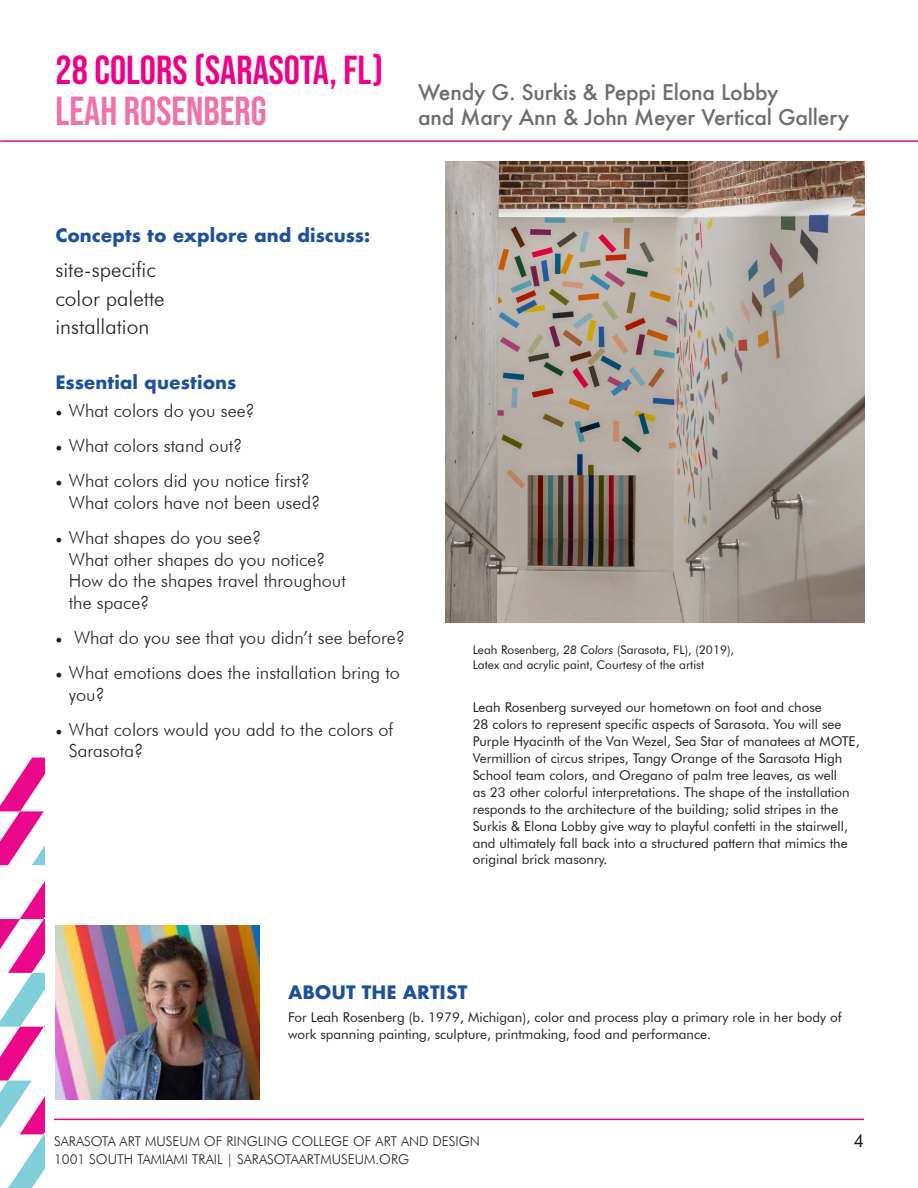
<style>
.page{position:relative;width:918px;height:1188px;background:#fff}
.page>*{position:absolute;margin:0;border:0;box-sizing:border-box;transform-origin:0 0}
.t1{font:40.5px/40.5px "Bebas Neue";color:#ed028c}
.t2{font:500 21px/25.2px "Futura";letter-spacing:-.01em;color:#6c6d70}
.t3{font:300 21px/28.5px "Futura BT";color:#231f20}
.t4{font:300 18px/21.6px "Futura BT";color:#231f20}
.t5{font:700 18px "Futura";color:#1d519f}
.t6{font:18px "Futura BT";color:#231f20}
.t7{font:13.5px/17px "Futura BT";color:#231f20}
.t8{font:300 13.5px "Futura BT";color:#231f20}
.t9{font:12px/14.4px "Futura BT";color:#231f20}
.s1{color:#f171ab}
.s2{font-family:"Minion Pro";font-weight:400}
.s3{font-style:italic}
</style>
<div class="page">
<img style="left:446px;top:161px;width:418px;height:461px">
<img style="left:56px;top:926px;width:203px;height:173px">
<hr style="left:0;top:140px;width:918px;height:2px;background:#ed028c">
<svg style="left:0;top:758px;width:45px;height:107px"></svg>
<svg style="left:0;top:881px;width:45px;height:307px"></svg>
<hr style="left:54px;top:1119px;width:810px;height:1px;background:#ed028c">
<p class="t1" style="left:56px;top:49px;width:329px">28 COLORS (SARASOTA, FL)<br><span class="s1">LEAH ROSENBERG</span></p>
<p class="t2" style="left:418px;top:79px;width:433px">Wendy G. Surkis &amp; Peppi Elona Lobby<br>and Mary Ann &amp; John Meyer Vertical Gallery</p>
<p class="t5" style="left:55px;top:222px;width:316px">Concepts to explore and discuss:</p>
<p class="t3" style="left:55px;top:255px;width:111px">site-specific color palette installation</p>
<p class="t5" style="left:55px;top:369px;width:183px">Essential questions</p>
<p class="t4" style="left:55px;top:400px;width:201px"><span class="s2">•</span> What colors do you see?</p>
<p class="t4" style="left:55px;top:435px;width:189px"><span class="s2">•</span> What colors stand out?</p>
<p class="t4" style="left:69px;top:470px;width:253px;text-indent:-14px"><span class="s2">•</span> What colors did you notice first?<br>What colors have not been used?</p>
<p class="t4" style="left:69px;top:527px;width:279px;text-indent:-14px"><span class="s2">•</span> What shapes do you see?<br>What other shapes do you notice?<br>How do the shapes travel throughout the space?</p>
<p class="t4" style="left:55px;top:627px;width:351px"><span class="s2">•</span> What do you see that you didn’t see before?</p>
<p class="t4" style="left:69px;top:662px;width:333px;text-indent:-14px"><span class="s2">•</span> What emotions does the installation bring to you?</p>
<p class="t4" style="left:69px;top:719px;width:326px;text-indent:-14px"><span class="s2">•</span> What colors would you add to the colors of<br>Sarasota?</p>
<p class="t9" style="left:473px;top:643px;width:263px">Leah Rosenberg, <span class="s3">28 Colors</span> (Sarasota, FL), (2019),<br>Latex and acrylic paint, Courtesy of the artist</p>
<p class="t7" style="left:473px;top:699px;width:389px">Leah Rosenberg surveyed our hometown on foot and chose<br>28 colors to represent specific aspects of Sarasota. You will see Purple Hyacinth of the Van Wezel, Sea Star of manatees at MOTE, Vermillion of circus stripes, Tangy Orange of the Sarasota High School team colors, and Oregano of palm tree leaves, as well<br>as 23 other colorful interpretations. The shape of the installation responds to the architecture of the building; solid stripes in the Surkis &amp; Elona Lobby give way to playful confetti in the stairwell, and ultimately fall back into a structured pattern that mimics the original brick masonry.</p>
<p class="t5" style="left:288px;top:979px;width:181px">ABOUT THE ARTIST</p>
<p class="t7" style="left:288px;top:1009px;width:555px">For Leah Rosenberg (b. 1979, Michigan), color and process play a primary role in her body of work spanning painting, sculpture, printmaking, food and performance.</p>
<p class="t8" style="left:54px;top:1133px;width:427px">SARASOTA ART MUSEUM OF RINGLING COLLEGE OF ART AND DESIGN</p>
<p class="t8" style="left:54px;top:1151px;width:357px">1001 SOUTH TAMIAMI TRAIL | SARASOTAARTMUSEUM.ORG</p>
<p class="t6" style="left:854px;top:1129px;width:12px">4</p>
</div>
